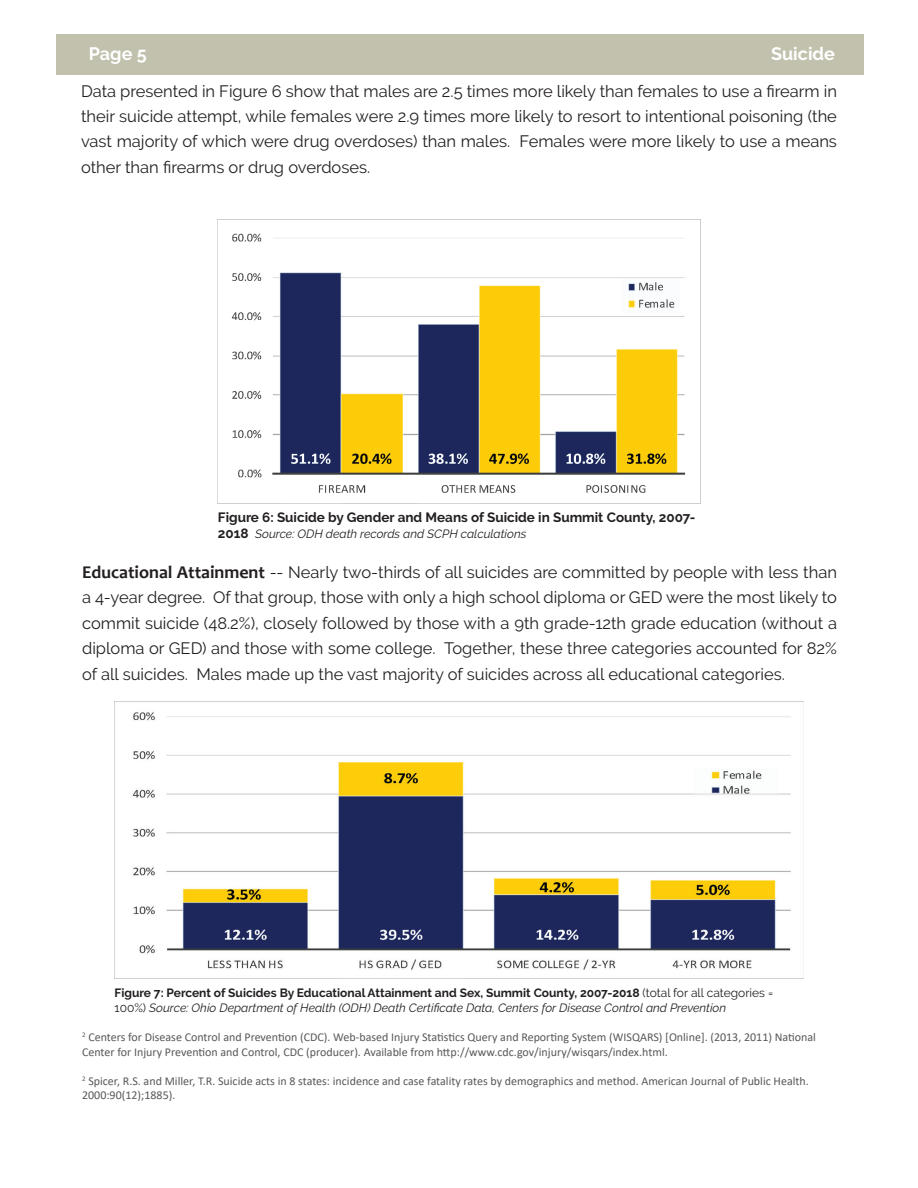
<style>
.page{position:relative;width:918px;height:1188px;background:#fff}
.page>*{position:absolute;margin:0;border:0;box-sizing:border-box;transform-origin:0 0}
.t1{font:700 18px "Raleway";color:#fff}
.t2{font:16.5px/25.5px "Raleway";color:#231f20;text-align:justify}
.t3{font:700 13.5px "Raleway";color:#231f20}
.t4{font:12px/14.4px "Calibri";color:#57585a}
.t5{font:italic 12px/14.4px "Raleway";color:#231f20}
.s1{font-weight:700;font-style:normal;font-size:13.5px}
.s2{font-family:"Candara";font-weight:700;font-size:18px}
.s3{font-weight:700;font-style:normal}
.s4{font-style:normal}
</style>
<div class="page">
<div style="left:56px;top:34px;width:808px;height:40px;background:#c1c1ad"></div>
<img style="left:115px;top:701px;width:688px;height:269px">
<img style="left:218px;top:219px;width:482px;height:285px">
<p class="t1" style="left:89px;top:44px;width:59px">Page 5</p>
<p class="t1" style="left:771px;top:44px;width:65px">Suicide</p>
<p class="t2" style="left:81px;top:78px;width:758px">Data presented in Figure 6 show that males are 2.5 times more likely than females to use a firearm in their suicide attempt, while females were 2.9 times more likely to resort to intentional poisoning (the vast majority of which were drug overdoses) than males. Females were more likely to use a means other than firearms or drug overdoses.</p>
<p class="t3" style="left:218px;top:509px;width:479px">Figure 6: Suicide by Gender and Means of Suicide in Summit County, 2007-</p>
<p class="t5" style="left:218px;top:526px;width:310px"><span class="s1">2018</span> Source: ODH death records and SCPH calculations</p>
<p class="t2" style="left:82px;top:559px;width:756px"><span class="s2">Educational Attainment</span> -- Nearly two-thirds of all suicides are committed by people with less than a 4-year degree. Of that group, those with only a high school diploma or GED were the most likely to commit suicide (48.2%), closely followed by those with a 9th grade-12th grade education (without a diploma or GED) and those with some college. Together, these three categories accounted for 82% of all suicides. Males made up the vast majority of suicides across all educational categories.</p>
<p class="t5" style="left:115px;top:986px;width:660px"><span class="s3">Figure 7: Percent of Suicides By Educational Attainment and Sex, Summit County, 2007-2018</span> <span class="s4">(total for all categories =<br>100%)</span> Source: Ohio Department of Health (ODH) Death Certificate Data, Centers for Disease Control and Prevention</p>
<p class="t4" style="left:82px;top:1030px;width:735px"><sup>2</sup> Centers for Disease Control and Prevention (CDC). Web-based Injury Statistics Query and Reporting System (WISQARS) [Online]. (2013, 2011) National<br>Center for Injury Prevention and Control, CDC (producer). Available from http://www.cdc.gov/injury/wisqars/index.html.</p>
<p class="t4" style="left:82px;top:1073px;width:728px"><sup>2</sup> Spicer, R.S. and Miller, T.R. Suicide acts in 8 states: incidence and case fatality rates by demographics and method. American Journal of Public Health.<br>2000:90(12);1885).</p>
</div>
